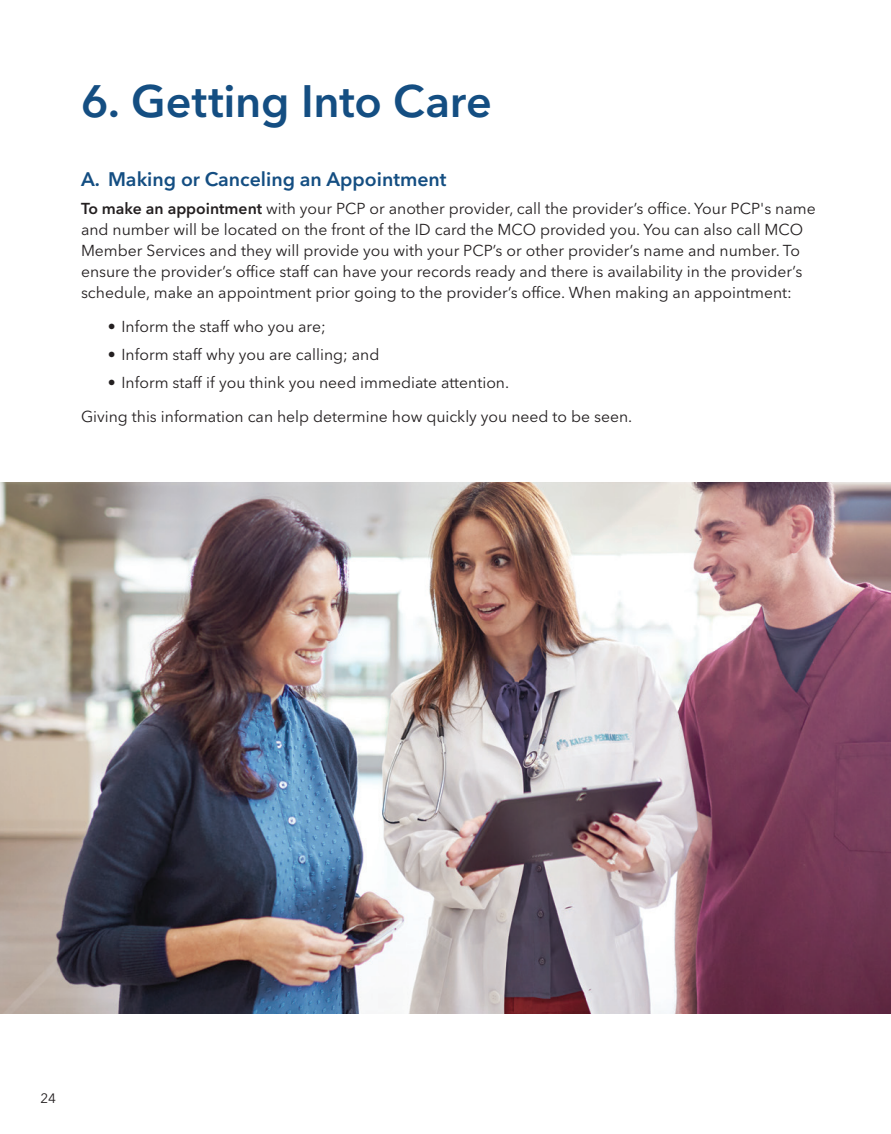
<style>
.page{position:relative;width:891px;height:1134px;background:#fff}
.page>*{position:absolute;margin:0;border:0;box-sizing:border-box;transform-origin:0 0}
.t1{font:600 45px "Avenir Next LT Pro";letter-spacing:-.005em;color:#144e82}
.t2{font:600 19.5px "Avenir Next LT Pro";color:#144e82}
.t3{font:15.75px/21px "Avenir Next LT Pro";color:#231f20}
.t4{font:13.5px "Avenir Next LT Pro";color:#231f20}
.s1{font-weight:600}
</style>
<div class="page">
<img style="left:0;top:483px;width:891px;height:531px">
<h1 class="t1" style="left:81px;top:73px;width:412px">6. Getting Into Care</h1>
<p class="t2" style="left:81px;top:168px;width:367px">A. Making or Canceling an Appointment</p>
<p class="t3" style="left:81px;top:198px;width:736px"><span class="s1">To make an appointment</span> with your PCP or another provider, call the provider’s offce. Your PCP's name and number will be located on the front of the ID card the MCO provided you. You can also call MCO Member Services and they will provide you with your PCP’s or other provider’s name and number. To ensure the provider’s offce staff can have your records ready and there is availability in the provider’s schedule, make an appointment prior going to the provider’s offce. When making an appointment:</p>
<p class="t3" style="left:108px;top:317px;width:219px">• Inform the staff who you are;</p>
<p class="t3" style="left:108px;top:344px;width:273px">• Inform staff why you are calling; and</p>
<p class="t3" style="left:81px;top:365px;width:553px;line-height:34.5px;text-indent:27px">• Inform staff if you think you need immediate attention.<br>Giving this information can help determine how quickly you need to be seen.</p>
<p class="t4" style="left:40px;top:1090px;width:17px">24</p>
</div>
